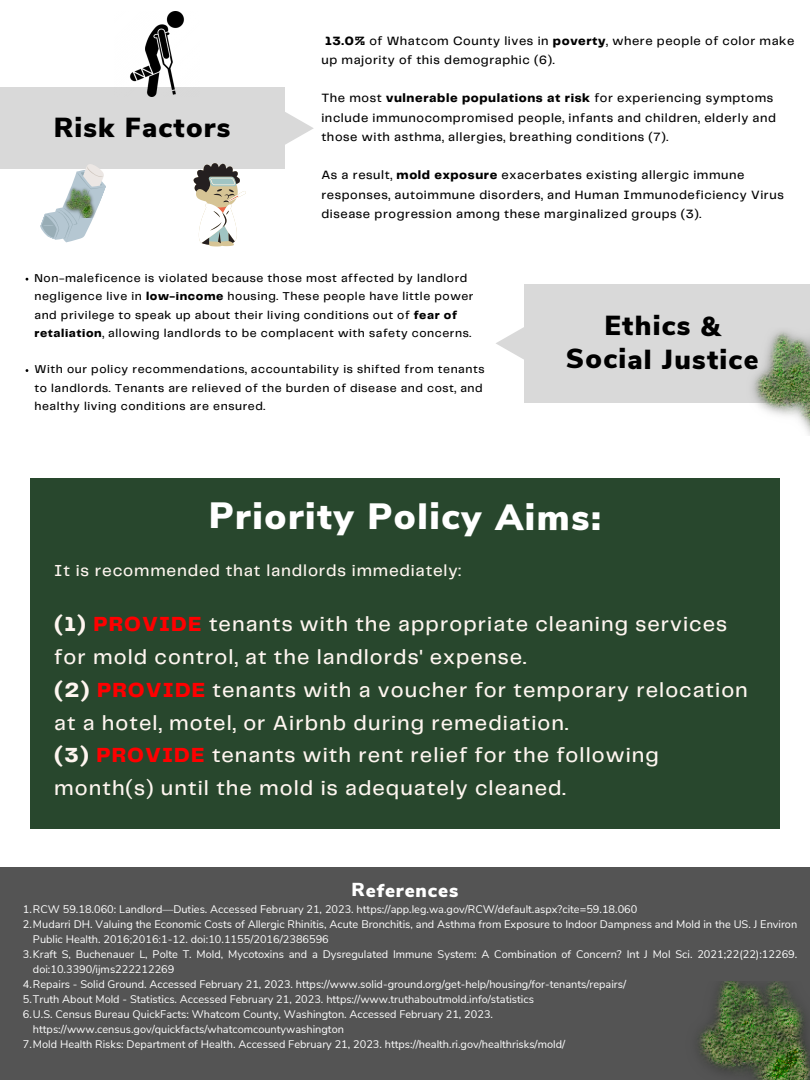
<style>
.page{position:relative;width:810px;height:1080px;background:#fff}
.page>*{position:absolute;margin:0;border:0;box-sizing:border-box;transform-origin:0 0}
.t1{font:900 36.56px "Nunito Sans";letter-spacing:.04em;color:#fff}
.t2{font:900 27.5px/33.3px "Nunito Sans";letter-spacing:.04em;color:#000;text-align:center}
.t3{font:500 21.19px/32.8px "Telegraf";letter-spacing:.05em;color:#fff6f0}
.t4{font:900 18.75px "Nunito Sans";letter-spacing:.045em;color:#fff}
.t5{font:500 16.62px "Telegraf";letter-spacing:.05em;color:#fff6f0}
.t6{font:500 12.5px/19.2px "Telegraf";letter-spacing:.05em;color:#000}
.t7{font:500 11.88px/18.2px "Telegraf";letter-spacing:.05em;color:#000}
.t8{font:10.94px "Nunito Sans";color:#fff}
.s1{font-weight:800}
.s2{font-weight:800;color:#f00}
</style>
<div class="page">
<div style="left:30px;top:479px;width:750px;height:350px;background:#28472d"></div>
<div style="left:0;top:868px;width:810px;height:212px;background:#545454"></div>
<div style="left:0;top:87px;width:284px;height:82px;background:#d9d9d9"></div>
<svg style="left:284px;top:108px;width:30px;height:40px"></svg>
<div style="left:525px;top:284px;width:285px;height:118px;background:#d9d9d9"></div>
<svg style="left:496px;top:323px;width:29px;height:40px"></svg>
<svg style="left:40px;top:164px;width:66px;height:79px"></svg>
<img style="left:130px;top:12px;width:54px;height:84px">
<img style="left:733px;top:331px;width:77px;height:104px">
<img style="left:59px;top:187px;width:44px;height:31px">
<img style="left:697px;top:982px;width:113px;height:98px">
<svg style="left:193px;top:163px;width:53px;height:83px"></svg>
<h2 class="t2" style="left:54px;top:111px;width:178px">Risk Factors</h2>
<h2 class="t2" style="left:34px;top:123px;width:178px">Risk Factors</h2>
<p class="t6" style="left:321px;top:32px;width:475px;text-indent:4px"><span class="s1">13.0%</span> of Whatcom County lives in <span class="s1">poverty</span>, where people of color make up majority of this demographic (6).</p>
<p class="t6" style="left:321px;top:89px;width:456px">The most <span class="s1">vulnerable populations at risk</span> for experiencing symptoms include immunocompromised people, infants and children, elderly and those with asthma, allergies, breathing conditions (7).</p>
<p class="t6" style="left:321px;top:166px;width:464px">As a result, <span class="s1">mold exposure</span> exacerbates existing allergic immune responses, autoimmune disorders, and Human Immunodeficiency Virus disease progression among these marginalized groups (3).</p>
<p class="t7" style="left:35px;top:270px;width:441px">Non-maleficence is violated because those most affected by landlord negligence live in <span class="s1">low-income</span> housing. These people have little power and privilege to speak up about their living conditions out of <span class="s1">fear of retaliation</span>, allowing landlords to be complacent with safety concerns.</p>
<p class="t7" style="left:35px;top:361px;width:452px">With our policy recommendations, accountability is shifted from tenants to landlords. Tenants are relieved of the burden of disease and cost, and healthy living conditions are ensured.</p>
<h2 class="t2" style="left:566px;top:310px;width:194px">Ethics &amp;<br>Social Justice</h2>
<h1 class="t1" style="left:209px;top:492px;width:394px">Priority Policy Aims:</h1>
<h3 class="t5" style="left:54px;top:563px;width:408px">It is recommended that landlords immediately:</h3>
<p class="t3" style="left:54px;top:609px;width:695px"><span class="s1">(1)</span> <span class="s2">PROVIDE</span> tenants with the appropriate cleaning services for mold control, at the landlords' expense.<br><span class="s1">(2)</span> <span class="s2">PROVIDE</span> tenants with a voucher for temporary relocation at a hotel, motel, or Airbnb during remediation.<br><span class="s1">(3)</span> <span class="s2">PROVIDE</span> tenants with rent relief for the following month(s) until the mold is adequately cleaned.</p>
<h3 class="t4" style="left:352px;top:878px;width:108px">References</h3>
<p class="t8" style="left:23px;top:902px;width:616px">1.RCW 59.18.060: Landlord—Duties. Accessed February 21, 2023. https://app.leg.wa.gov/RCW/default.aspx?cite=59.18.060</p>
<p class="t8" style="left:23px;top:917px;width:776px">2.Mudarri DH. Valuing the Economic Costs of Allergic Rhinitis, Acute Bronchitis, and Asthma from Exposure to Indoor Dampness and Mold in the US. J Environ</p>
<p class="t8" style="left:33px;top:932px;width:297px">Public Health. 2016;2016:1-12. doi:10.1155/2016/2386596</p>
<p class="t8" style="left:23px;top:947px;width:776px">3.Kraft S, Buchenauer L, Polte T. Mold, Mycotoxins and a Dysregulated Immune System: A Combination of Concern? Int J Mol Sci. 2021;22(22):12269.</p>
<p class="t8" style="left:33px;top:962px;width:143px">doi:10.3390/ijms222212269</p>
<p class="t8" style="left:23px;top:977px;width:605px">4.Repairs - Solid Ground. Accessed February 21, 2023. https://www.solid-ground.org/get-help/housing/for-tenants/repairs/</p>
<p class="t8" style="left:23px;top:992px;width:513px">5.Truth About Mold - Statistics. Accessed February 21, 2023. https://www.truthaboutmold.info/statistics</p>
<p class="t8" style="left:23px;top:1007px;width:472px">6.U.S. Census Bureau QuickFacts: Whatcom County, Washington. Accessed February 21, 2023.</p>
<p class="t8" style="left:33px;top:1022px;width:313px">https://www.census.gov/quickfacts/whatcomcountywashington</p>
<p class="t8" style="left:23px;top:1037px;width:544px">7.Mold Health Risks: Department of Health. Accessed February 21, 2023. https://health.ri.gov/healthrisks/mold/</p>
</div>
